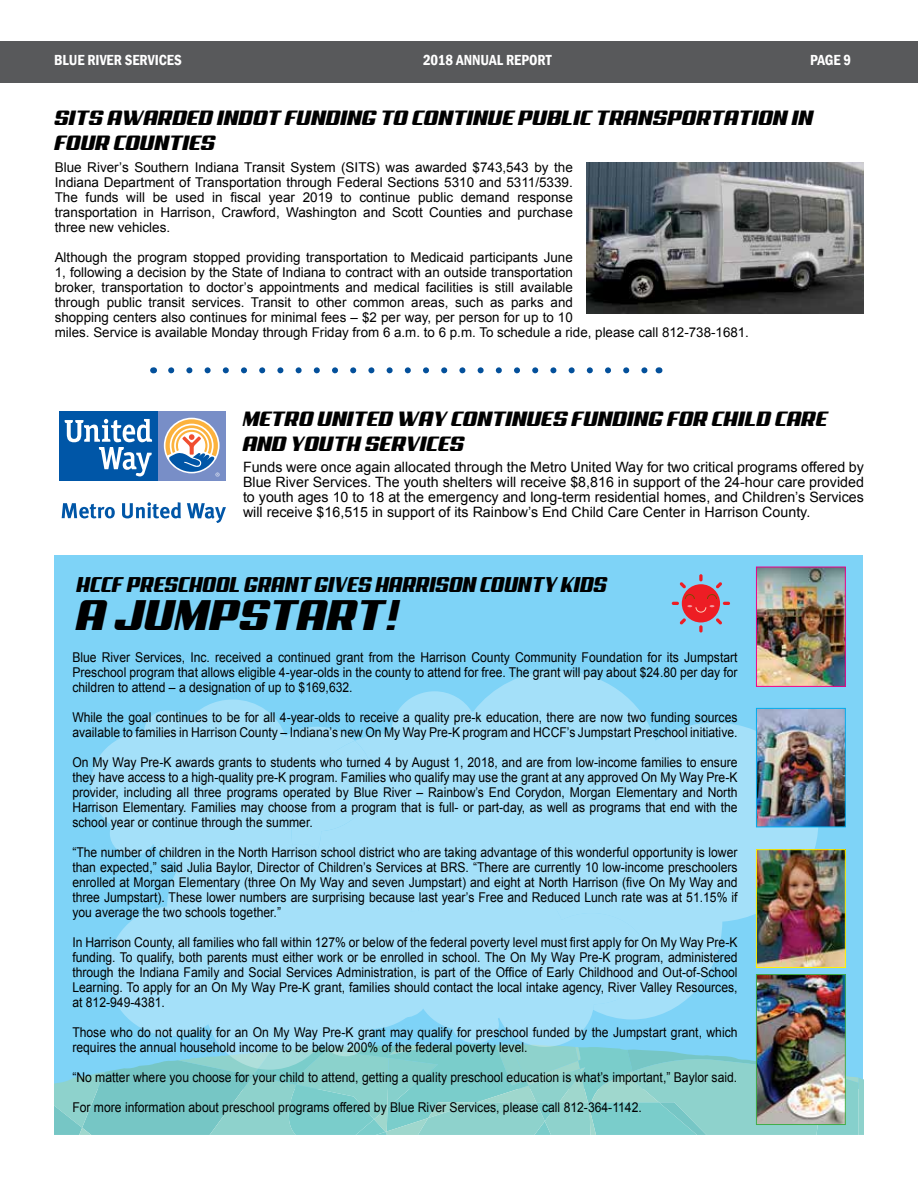
<style>
.page{position:relative;width:918px;height:1188px;background:#fff}
.page>*{position:absolute;margin:0;border:0;box-sizing:border-box;transform-origin:0 0}
.t1{font:43.5px "Aero";color:#000}
.t2{font:21.75px "Aero";color:#000;scale:.9 1}
.t3{font:21px/25.2px "Aero";color:#000}
.t4{font:600 condensed 15px "Franklin Gothic";color:#fff}
.t5{font:14.25px/15px "Arial";color:#000;text-align:justify}
.t6{font:13.5px/15px "Arial";color:#000;text-align:justify;scale:.9 1}
.t7{font:13.5px/15px "Arial";color:#000;text-align:justify}
</style>
<div class="page">
<div style="left:0;top:41px;width:918px;height:42px;background:#58595b"></div>
<div style="left:55px;top:555px;width:808px;height:534px;background:#7ed3f7"></div>
<svg style="left:54px;top:1044px;width:810px;height:91px;background:#84cecd"></svg>
<svg style="left:434px;top:1020px;width:215px;height:28px"></svg>
<svg style="left:108px;top:882px;width:326px;height:188px;fill:#a4dff8"></svg>
<svg style="left:318px;top:671px;width:500px;height:349px;fill:#a4e0f9"></svg>
<svg style="left:91px;top:700px;width:264px;height:182px;fill:#a4e0f9"></svg>
<div style="left:181px;top:741px;width:468px;height:277px;background:#a4e0f9"></div>
<svg style="left:672px;top:574px;width:58px;height:59px"></svg>
<img style="left:758px;top:569px;width:86px;height:116px">
<div style="left:756px;top:567px;width:90px;height:120px;border:1px solid #ec008c"></div>
<img style="left:758px;top:976px;width:86px;height:147px">
<div style="left:756px;top:974px;width:90px;height:151px;border:1px solid #41ad49"></div>
<img style="left:758px;top:710px;width:86px;height:115px">
<div style="left:756px;top:708px;width:90px;height:119px;border:1px solid #00aeef"></div>
<img style="left:758px;top:851px;width:86px;height:115px">
<div style="left:756px;top:849px;width:90px;height:119px;border:1px solid #fff200"></div>
<svg style="left:171px;top:367px;width:477px;height:6px"></svg>
<img style="left:586px;top:162px;width:278px;height:151px">
<div style="left:158px;top:411px;width:67px;height:70px;background:#788ec7"></div>
<div style="left:60px;top:411px;width:98px;height:70px;background:#0056a7"></div>
<svg style="left:65px;top:419px;width:87px;height:57px"></svg>
<svg style="left:165px;top:419px;width:55px;height:58px"></svg>
<svg style="left:62px;top:503px;width:53px;height:15px"></svg>
<svg style="left:122px;top:502px;width:59px;height:16px"></svg>
<svg style="left:187px;top:503px;width:39px;height:20px"></svg>
<p class="t4" style="left:54px;top:50px;width:129px">BLUE RIVER SERVICES</p>
<p class="t4" style="left:423px;top:50px;width:130px">2018 ANNUAL REPORT</p>
<p class="t4" style="left:810px;top:50px;width:43px">PAGE 9</p>
<h3 class="t3" style="left:55px;top:104px;width:760px">SITS AWARDED INDOT FUNDING TO CONTINUE PUBLIC TRANSPORTATION IN<br>FOUR COUNTIES</h3>
<p class="t7" style="left:55px;top:160px;width:520px">Blue River’s Southern Indiana Transit System (SITS) was awarded $743,543 by the Indiana Department of Transportation through Federal Sections 5310 and 5311/5339.<br>The funds will be used in fiscal year 2019 to continue public demand response transportation in Harrison, Crawford, Washington and Scott Counties and purchase three new vehicles.</p>
<p class="t7" style="left:55px;top:250px;width:696px;text-align:left">Although the program stopped providing transportation to Medicaid participants June<br>1, following a decision by the State of Indiana to contract with an outside transportation<br>broker, transportation to doctor’s appointments and medical facilities is still available<br>through public transit services. Transit to other common areas, such as parks and<br>shopping centers also continues for minimal fees – $2 per way, per person for up to 10<br>miles. Service is available Monday through Friday from 6 a.m. to 6 p.m. To schedule a ride, please call 812-738-1681.</p>
<h3 class="t3" style="left:243px;top:405px;width:586px">METRO UNITED WAY CONTINUES FUNDING FOR CHILD CARE<br>AND YOUTH SERVICES</h3>
<p class="t5" style="left:243px;top:460px;width:623px">Funds were once again allocated through the Metro United Way for two critical programs offered by Blue River Services. The youth shelters will receive $8,816 in support of the 24-hour care provided to youth ages 10 to 18 at the emergency and long-term residential homes, and Children’s Services will receive $16,515 in support of its Rainbow’s End Child Care Center in Harrison County.</p>
<h2 class="t2" style="left:77px;top:572px;width:591px">HCCF PRESCHOOL GRANT GIVES HARRISON COUNTY KIDS</h2>
<h1 class="t1" style="left:77px;top:590px;width:321px">A JUMPSTART!</h1>
<p class="t6" style="left:72px;top:650px;width:741px">Blue River Services, Inc. received a continued grant from the Harrison County Community Foundation for its Jumpstart Preschool program that allows eligible 4-year-olds in the county to attend for free. The grant will pay about $24.80 per day for children to attend – a designation of up to $169,632.</p>
<p class="t6" style="left:72px;top:710px;width:741px">While the goal continues to be for all 4-year-olds to receive a quality pre-k education, there are now two funding sources available to families in Harrison County – Indiana’s new On My Way Pre-K program and HCCF’s Jumpstart Preschool initiative.</p>
<p class="t6" style="left:72px;top:755px;width:741px">On My Way Pre-K awards grants to students who turned 4 by August 1, 2018, and are from low-income families to ensure they have access to a high-quality pre-K program. Families who qualify may use the grant at any approved On My Way Pre-K provider, including all three programs operated by Blue River – Rainbow’s End Corydon, Morgan Elementary and North Harrison Elementary. Families may choose from a program that is full- or part-day, as well as programs that end with the school year or continue through the summer.</p>
<p class="t6" style="left:72px;top:845px;width:741px">“The number of children in the North Harrison school district who are taking advantage of this wonderful opportunity is lower than expected,” said Julia Baylor, Director of Children’s Services at BRS. “There are currently 10 low-income preschoolers enrolled at Morgan Elementary (three On My Way and seven Jumpstart) and eight at North Harrison (five On My Way and three Jumpstart). These lower numbers are surprising because last year’s Free and Reduced Lunch rate was at 51.15% if you average the two schools together.”</p>
<p class="t6" style="left:72px;top:935px;width:741px">In Harrison County, all families who fall within 127% or below of the federal poverty level must first apply for On My Way Pre-K funding. To qualify, both parents must either work or be enrolled in school. The On My Way Pre-K program, administered through the Indiana Family and Social Services Administration, is part of the Office of Early Childhood and Out-of-School Learning. To apply for an On My Way Pre-K grant, families should contact the local intake agency, River Valley Resources, at 812-949-4381.</p>
<p class="t6" style="left:72px;top:1025px;width:741px">Those who do not quality for an On My Way Pre-K grant may qualify for preschool funded by the Jumpstart grant, which requires the annual household income to be below 200% of the federal poverty level.</p>
<p class="t6" style="left:72px;top:1070px;width:740px">“No matter where you choose for your child to attend, getting a quality preschool education is what’s important,” Baylor said.</p>
<p class="t6" style="left:72px;top:1100px;width:634px">For more information about preschool programs offered by Blue River Services, please call 812-364-1142.</p>
</div>
